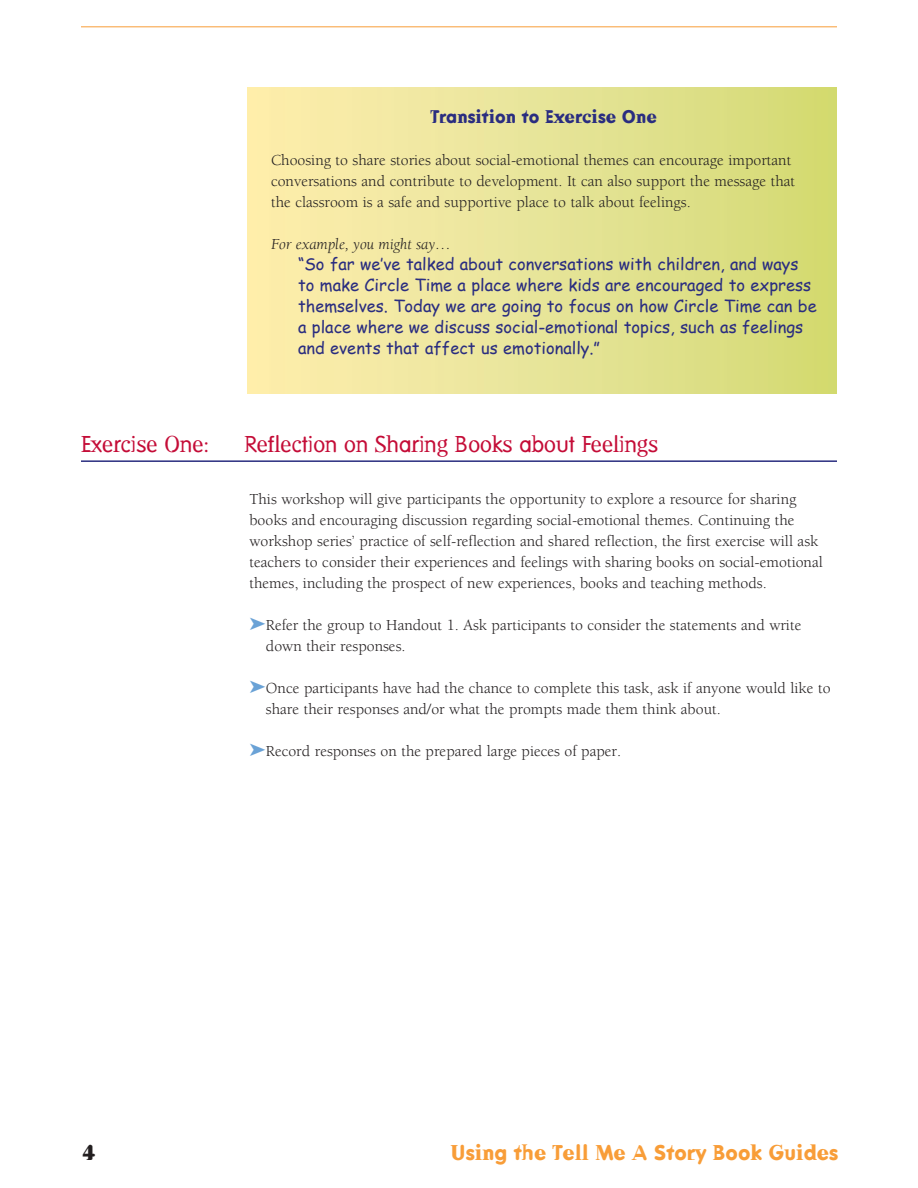
<style>
.page{position:relative;width:918px;height:1188px;background:#fff}
.page>*{position:absolute;margin:0;border:0;box-sizing:border-box;transform-origin:0 0}
.t1{font:22.5px "Dead History Roman";color:#c40c37}
.t2{font:700 21px "Dead History";color:#f89d38}
.t3{font:700 21px "Dead History";color:#231f20}
.t4{font:700 18px "Dead History";color:#2a2d80}
.t5{font:16.5px/21px "Comic Sans MS";color:#2a2d80}
.t6{font:15.75px/21px "Berkeley";color:#231f20}
.t7{font:italic 15.75px "Berkeley";color:#231f20}
.s1{color:#6aa2d6}
</style>
<div class="page">
<hr style="left:81px;top:460px;width:756px;height:2px;background:#2a2d80">
<hr style="left:81px;top:26px;width:756px;height:1px;background:#f89d38">
<div style="left:248px;top:87px;width:589px;height:306px;background:linear-gradient(to right,#feeeb2,#d2da76)"></div>
<p class="t4" style="left:431px;top:104px;width:228px">Transition to Exercise One</p>
<p class="t6" style="left:271px;top:150px;width:526px">Choosing to share stories about social-emotional themes can encourage important conversations and contribute to development. It can also support the message that the classroom is a safe and supportive place to talk about feelings.</p>
<p class="t7" style="left:271px;top:236px;width:182px">For example, you might say…</p>
<p class="t5" style="left:298px;top:253px;width:520px">“So far we’ve talked about conversations with children, and ways to make Circle Time a place where kids are encouraged to express themselves. Today we are going to focus on how Circle Time can be a place where we discuss social-emotional topics, such as feelings and events that affect us emotionally.”</p>
<p class="t1" style="left:81px;top:428px;width:130px">Exercise One:</p>
<p class="t1" style="left:244px;top:428px;width:415px">Reflection on Sharing Books about Feelings</p>
<p class="t6" style="left:249px;top:489px;width:575px">This workshop will give participants the opportunity to explore a resource for sharing books and encouraging discussion regarding social-emotional themes. Continuing the workshop series’ practice of self-reflection and shared reflection, the first exercise will ask teachers to consider their experiences and feelings with sharing books on social-emotional themes, including the prospect of new experiences, books and teaching methods.</p>
<p class="t6" style="left:266px;top:615px;width:537px;text-indent:-17px"><span class="s1">➤</span>Refer the group to Handout 1. Ask participants to consider the statements and write down their responses.</p>
<p class="t6" style="left:266px;top:678px;width:566px;text-indent:-17px"><span class="s1">➤</span>Once participants have had the chance to complete this task, ask if anyone would like to share their responses and/or what the prompts made them think about.</p>
<p class="t6" style="left:249px;top:741px;width:373px"><span class="s1">➤</span>Record responses on the prepared large pieces of paper.</p>
<h2 class="t3" style="left:83px;top:1138px;width:15px">4</h2>
<h2 class="t2" style="left:451px;top:1138px;width:389px">Using the Tell Me A Story Book Guides</h2>
</div>
